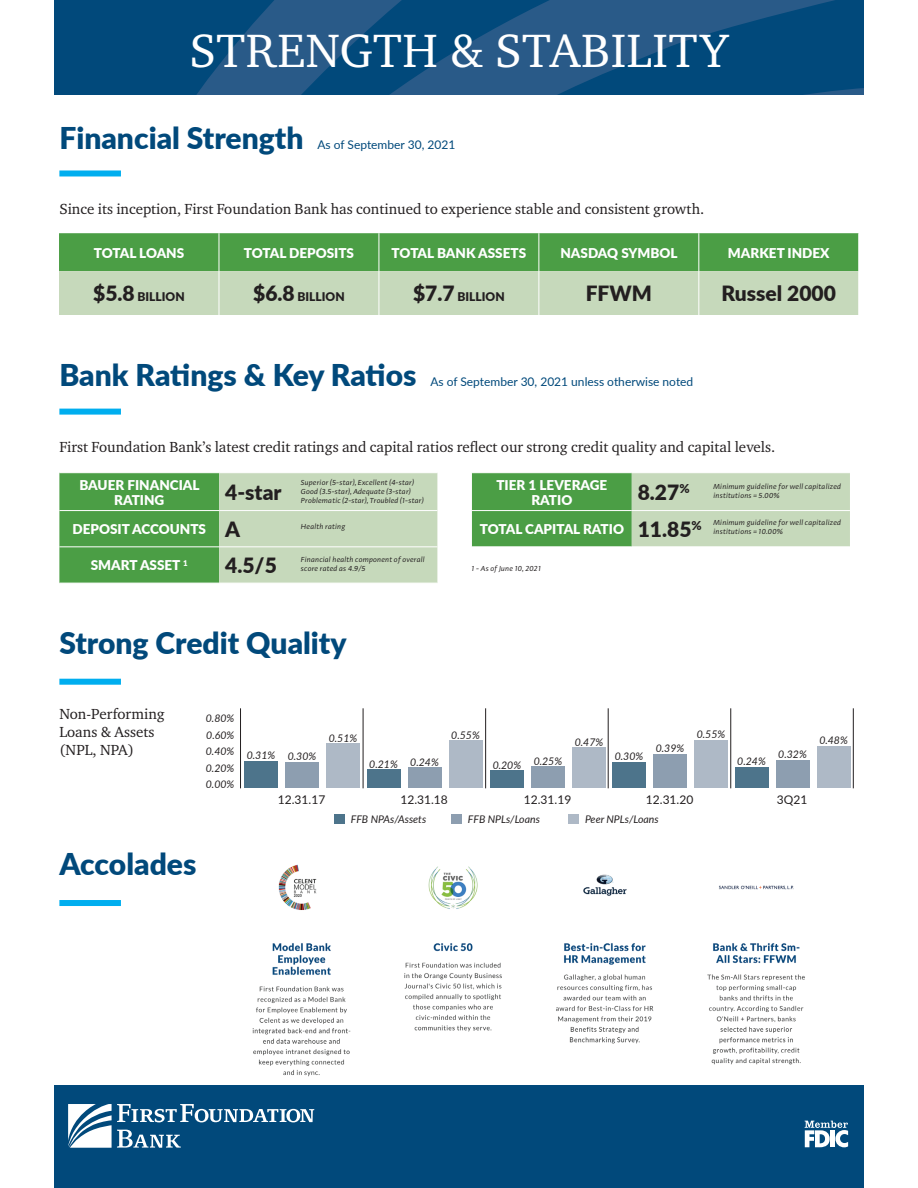
<style>
.page{position:relative;width:918px;height:1188px;background:#fff}
.page>*{position:absolute;margin:0;border:0;box-sizing:border-box;transform-origin:0 0}
.t1{font:48px "Charter ITC Pro";letter-spacing:.015em;color:#fff}
.t2{font:900 30px "Lato";color:#01497b}
.t3{font:900 21px "Lato";color:#231f20}
.t4{font:15px/18px "Charter ITC Pro";color:#231f20}
.t5{font:900 13.5px/15px "Lato";color:#fff;text-align:center}
.t6{font:12px "Lato";color:#01497b}
.t7{font:12px "Lato";color:#231f20}
.t8{font:900 12px "Lato";color:#231f20}
.t9{font:italic 10.5px/16.5px "Lato";color:#231f20;text-align:justify}
.t10{font:italic 7.5px/9px "Adagio Sans";color:#231f20}
.s1{font-size:21px}
.s2{font-size:21px;color:#231f20}
</style>
<div class="page">
<svg style="left:54px;top:0;width:810px;height:94px;background:#114f80"></svg>
<div style="left:54px;top:1085px;width:810px;height:103px;background:#01497b"></div>
<svg style="left:68px;top:1104px;width:246px;height:44px"></svg>
<svg style="left:805px;top:1121px;width:43px;height:26px"></svg>
<div style="left:830px;top:1130px;width:5px;height:17px;background:#fff"></div>
<svg style="left:59px;top:233px;width:800px;height:82px;background:#8dbe85"></svg>
<hr style="left:219px;top:233px;width:1px;height:38px;background:#fff">
<hr style="left:379px;top:233px;width:1px;height:38px;background:#fff">
<hr style="left:539px;top:233px;width:1px;height:38px;background:#fff">
<hr style="left:699px;top:233px;width:1px;height:38px;background:#fff">
<hr style="left:219px;top:271px;width:1px;height:44px;background:#fff">
<hr style="left:379px;top:271px;width:1px;height:44px;background:#fff">
<hr style="left:539px;top:271px;width:1px;height:44px;background:#fff">
<hr style="left:699px;top:271px;width:1px;height:44px;background:#fff">
<div style="left:59px;top:170px;width:62px;height:6px;background:#00aeef"></div>
<div style="left:59px;top:409px;width:62px;height:6px;background:#00aeef"></div>
<div style="left:59px;top:679px;width:62px;height:6px;background:#00aeef"></div>
<div style="left:59px;top:900px;width:62px;height:6px;background:#00aeef"></div>
<svg style="left:472px;top:473px;width:378px;height:74px;background:#92c08a"></svg>
<hr style="left:472px;top:510px;width:160px;height:1px;background:#fff">
<hr style="left:632px;top:510px;width:218px;height:1px;background:#fff">
<svg style="left:59px;top:473px;width:378px;height:110px;background:#93c18a"></svg>
<hr style="left:59px;top:510px;width:160px;height:1px;background:#fff">
<hr style="left:59px;top:547px;width:160px;height:1px;background:#fff">
<hr style="left:219px;top:510px;width:218px;height:1px;background:#fff">
<hr style="left:219px;top:547px;width:218px;height:1px;background:#fff">
<hr style="left:240px;top:708px;width:1px;height:80px;background:#231f20">
<hr style="left:363px;top:708px;width:1px;height:80px;background:#231f20">
<hr style="left:485px;top:708px;width:1px;height:80px;background:#231f20">
<hr style="left:731px;top:708px;width:1px;height:80px;background:#231f20">
<hr style="left:608px;top:708px;width:1px;height:80px;background:#231f20">
<hr style="left:853px;top:708px;width:1px;height:80px;background:#231f20">
<div style="left:244px;top:761px;width:34px;height:27px;background:#4d748b"></div>
<div style="left:367px;top:769px;width:33px;height:19px;background:#4d748b"></div>
<div style="left:490px;top:770px;width:34px;height:18px;background:#4d748b"></div>
<div style="left:612px;top:762px;width:34px;height:26px;background:#4d748b"></div>
<div style="left:285px;top:762px;width:34px;height:26px;background:#8d9eb0"></div>
<div style="left:408px;top:767px;width:33px;height:21px;background:#8d9eb0"></div>
<div style="left:531px;top:766px;width:34px;height:22px;background:#8d9eb0"></div>
<div style="left:653px;top:754px;width:34px;height:34px;background:#8d9eb0"></div>
<div style="left:326px;top:743px;width:34px;height:45px;background:#aeb9c6"></div>
<div style="left:449px;top:740px;width:33px;height:48px;background:#aeb9c6"></div>
<div style="left:572px;top:747px;width:34px;height:41px;background:#aeb9c6"></div>
<div style="left:694px;top:740px;width:34px;height:48px;background:#aeb9c6"></div>
<div style="left:334px;top:815px;width:11px;height:9px;background:#4d748b"></div>
<div style="left:452px;top:815px;width:10px;height:9px;background:#8d9eb0"></div>
<div style="left:569px;top:815px;width:10px;height:9px;background:#aeb9c6"></div>
<div style="left:735px;top:767px;width:33px;height:21px;background:#4d748b"></div>
<div style="left:776px;top:760px;width:33px;height:28px;background:#8d9eb0"></div>
<div style="left:817px;top:746px;width:33px;height:42px;background:#aeb9c6"></div>
<img style="left:252px;top:864px;width:553px;height:213px">
<h1 class="t1" style="left:189px;top:20px;width:540px">STRENGTH &amp; STABILITY</h1>
<h2 class="t2" style="left:59px;top:115px;width:246px">Financial Strength</h2>
<h3 class="t6" style="left:317px;top:136px;width:139px">As of September 30, 2021</h3>
<h3 class="t4" style="left:59px;top:199px;width:646px">Since its inception, First Foundation Bank has continued to experience stable and consistent growth.</h3>
<h3 class="t5" style="left:94px;top:245px;width:92px">TOTAL LOANS</h3>
<h3 class="t5" style="left:244px;top:245px;width:112px">TOTAL DEPOSITS</h3>
<h3 class="t5" style="left:392px;top:245px;width:136px">TOTAL BANK ASSETS</h3>
<h3 class="t5" style="left:560px;top:245px;width:119px">NASDAQ SYMBOL</h3>
<h3 class="t5" style="left:728px;top:245px;width:103px">MARKET INDEX</h3>
<h3 class="t8" style="left:93px;top:288px;width:93px"><span class="s1">$5.8</span> BILLION</h3>
<h3 class="t8" style="left:253px;top:288px;width:93px"><span class="s1">$6.8</span> BILLION</h3>
<h3 class="t8" style="left:413px;top:288px;width:93px"><span class="s1">$7.7</span> BILLION</h3>
<h3 class="t3" style="left:586px;top:278px;width:68px">FFWM</h3>
<h3 class="t3" style="left:722px;top:278px;width:116px">Russel 2000</h3>
<h2 class="t2" style="left:59px;top:352px;width:359px">Bank Ratings &amp; Key Ratios</h2>
<h3 class="t6" style="left:430px;top:373px;width:264px">As of September 30, 2021 unless otherwise noted</h3>
<h3 class="t4" style="left:59px;top:437px;width:717px">First Foundation Bank’s latest credit ratings and capital ratios reflect our strong credit quality and capital levels.</h3>
<h3 class="t5" style="left:79px;top:477px;width:122px">BAUER FINANCIAL<br>RATING</h3>
<h3 class="t3" style="left:225px;top:477px;width:58px">4-star</h3>
<h3 class="t5" style="left:73px;top:521px;width:169px">DEPOSIT ACCOUNTS <span class="s2">A</span></h3>
<h3 class="t5" style="left:91px;top:557px;width:98px">SMART ASSET <sup>1</sup></h3>
<h3 class="t3" style="left:225px;top:550px;width:53px">4.5/5</h3>
<p class="t10" style="left:301px;top:478px;width:124px">Superior (5-star), Excellent (4-star)<br>Good (3.5-star), Adequate (3-star)<br>Problematic (2-star), Troubled (1-star)</p>
<h3 class="t5" style="left:496px;top:477px;width:112px">TIER 1 LEVERAGE<br>RATIO</h3>
<h3 class="t3" style="left:638px;top:477px;width:53px">8.27<sup>%</sup></h3>
<h3 class="t5" style="left:480px;top:521px;width:224px">TOTAL CAPITAL RATIO <span class="s2">11.85</span><sup>%</sup></h3>
<p class="t10" style="left:301px;top:523px;width:46px">Health rating</p>
<p class="t10" style="left:301px;top:555px;width:125px">Financial health component of overall score rated as 4.9/5</p>
<p class="t10" style="left:472px;top:564px;width:71px">1 - As of June 10, 2021</p>
<p class="t10" style="left:714px;top:483px;width:129px">Minimum guideline for well capitalized institutions = 5.00%</p>
<p class="t10" style="left:714px;top:518px;width:129px">Minimum guideline for well capitalized institutions = 10.00%</p>
<h2 class="t2" style="left:59px;top:621px;width:289px">Strong Credit Quality</h2>
<h3 class="t4" style="left:59px;top:705px;width:107px">Non-Performing<br>Loans &amp; Assets (NPL, NPA)</h3>
<h3 class="t9" style="left:206px;top:710px;width:30px">0.80% 0.60% 0.40% 0.20% 0.00%</h3>
<h2 class="t2" style="left:59px;top:842px;width:139px">Accolades</h2>
<h3 class="t9" style="left:247px;top:747px;width:30px">0.31%</h3>
<h3 class="t9" style="left:329px;top:730px;width:30px">0.51%</h3>
<h3 class="t9" style="left:451px;top:726px;width:30px">0.55%</h3>
<h3 class="t9" style="left:575px;top:733px;width:30px">0.47%</h3>
<h3 class="t9" style="left:288px;top:748px;width:30px">0.30%</h3>
<h3 class="t9" style="left:615px;top:747px;width:30px">0.30%</h3>
<h3 class="t9" style="left:410px;top:753px;width:30px">0.24%</h3>
<h3 class="t9" style="left:534px;top:752px;width:30px">0.25%</h3>
<h3 class="t9" style="left:369px;top:756px;width:30px">0.21%</h3>
<h3 class="t9" style="left:493px;top:756px;width:30px">0.20%</h3>
<h3 class="t9" style="left:656px;top:740px;width:30px">0.39%</h3>
<h3 class="t9" style="left:697px;top:726px;width:30px">0.55%</h3>
<h3 class="t7" style="left:278px;top:791px;width:49px">12.31.17</h3>
<h3 class="t7" style="left:400px;top:791px;width:49px">12.31.18</h3>
<h3 class="t7" style="left:524px;top:791px;width:49px">12.31.19</h3>
<h3 class="t7" style="left:646px;top:791px;width:49px">12.31.20</h3>
<h3 class="t9" style="left:351px;top:811px;width:77px">FFB NPAs/Assets</h3>
<h3 class="t9" style="left:468px;top:811px;width:73px">FFB NPLs/Loans</h3>
<h3 class="t9" style="left:585px;top:811px;width:75px">Peer NPLs/Loans</h3>
<h3 class="t9" style="left:737px;top:752px;width:30px">0.24%</h3>
<h3 class="t9" style="left:778px;top:746px;width:30px">0.32%</h3>
<h3 class="t7" style="left:777px;top:791px;width:32px">3Q21</h3>
<h3 class="t9" style="left:819px;top:732px;width:30px">0.48%</h3>
</div>
